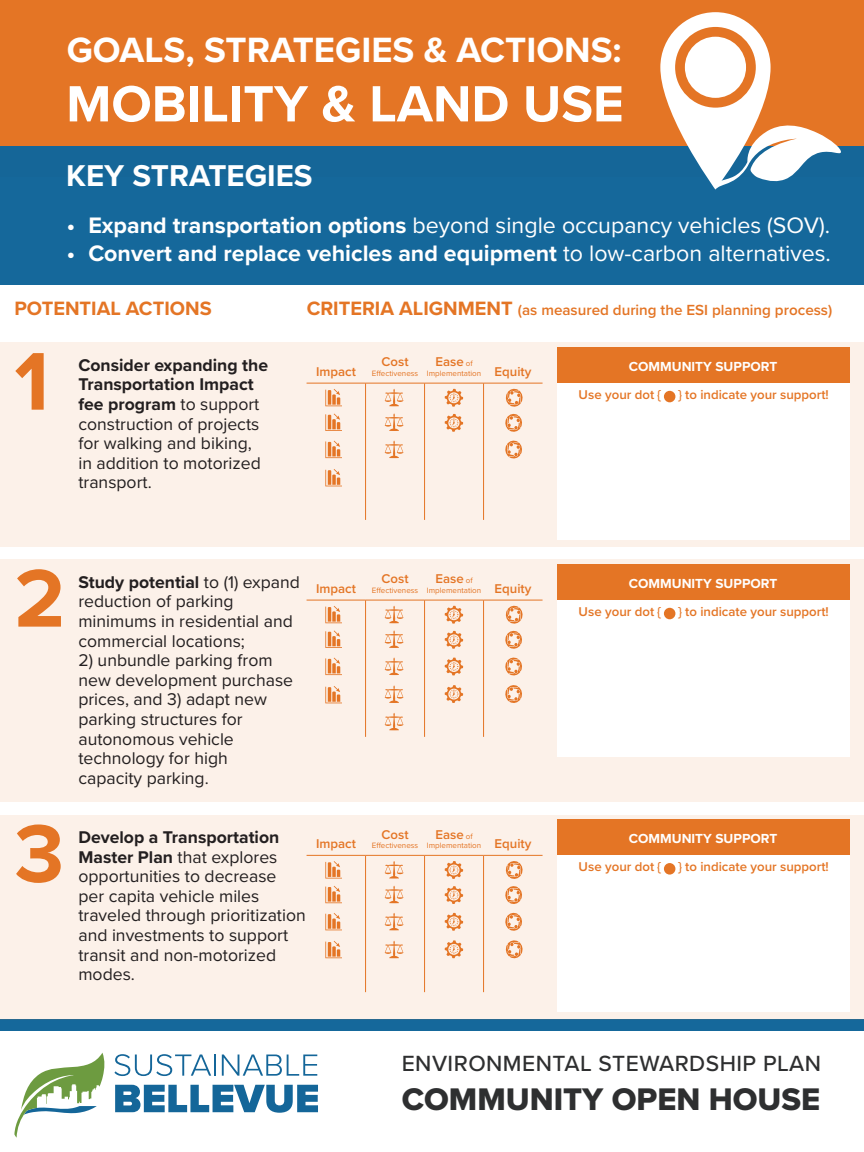
<style>
.page{position:relative;width:864px;height:1152px;background:#fff}
.page>*{position:absolute;margin:0;border:0;box-sizing:border-box;transform-origin:0 0}
.t1{font:700 84.8px "Proxima Nova";color:#e47525}
.t2{font:700 52.8px "Proxima Nova";color:#fff}
.t3{font:700 36.4px "Proxima Nova";color:#fff}
.t4{font:32.4px "Proxima Nova Extrabld";color:#2e2f30}
.t5{font:700 31.2px "Proxima Nova";color:#fff}
.t6{font:23.2px "Proxima Nova";color:#fff}
.t7{font:700 23.2px "Proxima Nova";color:#fff}
.t8{font:500 22.8px "Proxima Nova";letter-spacing:.02em;color:#2e2f30}
.t9{font:700 20px "Proxima Nova";color:#e47525}
.t10{font:17.6px/19.6px "Proxima Nova";color:#231f20}
.t11{font:600 15.2px "Proxima Nova";color:#e47525}
.t12{font:700 13.6px "Proxima Nova";color:#fff}
.t13{font:600 13.2px "Proxima Nova";color:#e47525}
.t14{font:8px "Proxima Nova";color:#e47525}
.s1{font-weight:700}
.s2{font-weight:400}
.s3{font-weight:700;font-size:20px}
.s4{font-weight:400;font-size:8px}
.s5{font-weight:600;font-size:13.2px}
</style>
<div class="page">
<svg style="left:14px;top:1053px;width:91px;height:85px"></svg>
<svg style="left:115px;top:1085px;width:203px;height:28px"></svg>
<svg style="left:114px;top:1054px;width:97px;height:22px"></svg>
<hr style="left:214px;top:1055px;width:2px;height:21px;background:#146699">
<svg style="left:222px;top:1055px;width:95px;height:21px"></svg>
<div style="left:0;top:1020px;width:864px;height:11px;background:#15689b"></div>
<div style="left:0;top:0;width:864px;height:179px;background:#156698"></div>
<div style="left:0;top:0;width:864px;height:145px;background:#e47525"></div>
<div style="left:0;top:177px;width:864px;height:107px;background:#15689b"></div>
<svg style="left:660px;top:12px;width:182px;height:178px"></svg>
<div style="left:0;top:815px;width:864px;height:205px;background:#fcf1e9"></div>
<hr style="left:365px;top:856px;width:1px;height:136px;background:#e47525">
<hr style="left:424px;top:856px;width:1px;height:136px;background:#e47525">
<hr style="left:483px;top:856px;width:1px;height:136px;background:#e47525">
<hr style="left:307px;top:855px;width:59px;height:1px;background:#e47525">
<hr style="left:366px;top:855px;width:59px;height:1px;background:#e47525">
<hr style="left:425px;top:855px;width:59px;height:1px;background:#e47525">
<hr style="left:484px;top:855px;width:59px;height:1px;background:#e47525">
<div style="left:557px;top:819px;width:293px;height:193px;background:#fff"></div>
<div style="left:557px;top:819px;width:293px;height:36px;background:#e47525"></div>
<div style="left:664px;top:863px;width:11px;height:12px;background:#e47525;border-radius:50%"></div>
<svg style="left:325px;top:861px;width:17px;height:18px"></svg>
<svg style="left:325px;top:886px;width:17px;height:17px"></svg>
<svg style="left:325px;top:913px;width:17px;height:17px"></svg>
<svg style="left:385px;top:861px;width:18px;height:18px"></svg>
<svg style="left:385px;top:886px;width:18px;height:17px"></svg>
<svg style="left:385px;top:913px;width:18px;height:17px"></svg>
<svg style="left:385px;top:941px;width:18px;height:17px"></svg>
<svg style="left:445px;top:861px;width:18px;height:18px"></svg>
<svg style="left:445px;top:886px;width:18px;height:18px"></svg>
<svg style="left:445px;top:913px;width:18px;height:18px"></svg>
<svg style="left:445px;top:940px;width:18px;height:18px"></svg>
<svg style="left:505px;top:861px;width:18px;height:43px"></svg>
<svg style="left:505px;top:912px;width:17px;height:19px"></svg>
<div style="left:0;top:560px;width:864px;height:242px;background:#fcf1e9"></div>
<hr style="left:365px;top:600px;width:1px;height:137px;background:#e47525">
<hr style="left:424px;top:600px;width:1px;height:137px;background:#e47525">
<hr style="left:483px;top:600px;width:1px;height:137px;background:#e47525">
<hr style="left:307px;top:600px;width:59px;height:1px;background:#e47525">
<hr style="left:366px;top:600px;width:59px;height:1px;background:#e47525">
<hr style="left:425px;top:600px;width:59px;height:1px;background:#e47525">
<hr style="left:484px;top:600px;width:59px;height:1px;background:#e47525">
<div style="left:557px;top:564px;width:293px;height:193px;background:#fff"></div>
<div style="left:557px;top:564px;width:293px;height:36px;background:#e47525"></div>
<div style="left:664px;top:608px;width:11px;height:11px;background:#e47525;border-radius:50%"></div>
<svg style="left:325px;top:606px;width:17px;height:17px"></svg>
<svg style="left:325px;top:630px;width:17px;height:18px"></svg>
<svg style="left:325px;top:658px;width:17px;height:17px"></svg>
<svg style="left:325px;top:686px;width:17px;height:17px"></svg>
<svg style="left:385px;top:606px;width:18px;height:17px"></svg>
<svg style="left:385px;top:630px;width:18px;height:18px"></svg>
<svg style="left:385px;top:658px;width:18px;height:17px"></svg>
<svg style="left:385px;top:685px;width:18px;height:18px"></svg>
<svg style="left:385px;top:713px;width:18px;height:17px"></svg>
<svg style="left:445px;top:606px;width:18px;height:18px"></svg>
<svg style="left:445px;top:631px;width:18px;height:18px"></svg>
<svg style="left:445px;top:658px;width:18px;height:17px"></svg>
<svg style="left:445px;top:685px;width:18px;height:18px"></svg>
<svg style="left:505px;top:605px;width:18px;height:44px"></svg>
<svg style="left:505px;top:657px;width:17px;height:19px"></svg>
<svg style="left:505px;top:685px;width:17px;height:18px"></svg>
<div style="left:0;top:343px;width:864px;height:204px;background:#fcf1e9"></div>
<hr style="left:307px;top:383px;width:59px;height:1px;background:#e47525">
<hr style="left:366px;top:383px;width:59px;height:1px;background:#e47525">
<hr style="left:425px;top:383px;width:59px;height:1px;background:#e47525">
<hr style="left:484px;top:383px;width:59px;height:1px;background:#e47525">
<hr style="left:365px;top:383px;width:1px;height:137px;background:#e47525">
<hr style="left:424px;top:383px;width:1px;height:137px;background:#e47525">
<hr style="left:483px;top:383px;width:1px;height:137px;background:#e47525">
<div style="left:557px;top:347px;width:293px;height:193px;background:#fff"></div>
<div style="left:557px;top:347px;width:293px;height:36px;background:#e47525"></div>
<div style="left:664px;top:391px;width:11px;height:11px;background:#e47525;border-radius:50%"></div>
<svg style="left:325px;top:389px;width:17px;height:17px"></svg>
<svg style="left:325px;top:414px;width:17px;height:17px"></svg>
<svg style="left:325px;top:441px;width:17px;height:17px"></svg>
<svg style="left:325px;top:469px;width:17px;height:17px"></svg>
<svg style="left:385px;top:389px;width:18px;height:17px"></svg>
<svg style="left:385px;top:414px;width:18px;height:17px"></svg>
<svg style="left:385px;top:441px;width:18px;height:17px"></svg>
<svg style="left:445px;top:389px;width:18px;height:18px"></svg>
<svg style="left:445px;top:414px;width:18px;height:18px"></svg>
<svg style="left:505px;top:388px;width:18px;height:44px"></svg>
<svg style="left:505px;top:440px;width:17px;height:19px"></svg>
<svg style="left:325px;top:941px;width:17px;height:17px"></svg>
<svg style="left:505px;top:940px;width:18px;height:19px"></svg>
<h3 class="t3" style="left:67px;top:23px;width:556px">GOALS, STRATEGIES &amp; ACTIONS:</h3>
<h2 class="t2" style="left:66px;top:64px;width:559px">MOBILITY &amp; LAND USE</h2>
<h3 class="t5" style="left:66px;top:153px;width:248px">KEY STRATEGIES</h3>
<h3 class="t6" style="left:67px;top:208px;width:765px"><span class="s1">• Expand transportation options</span> beyond single occupancy vehicles (SOV).</h3>
<h3 class="t7" style="left:67px;top:236px;width:766px">• Convert and replace vehicles and equipment <span class="s2">to low-carbon alternatives.</span></h3>
<p class="t9" style="left:14px;top:293px;width:199px">POTENTIAL ACTIONS</p>
<p class="t11" style="left:307px;top:298px;width:527px"><span class="s3">CRITERIA ALIGNMENT</span> (as measured during the ESI planning process)</p>
<h1 class="t1" style="left:14px;top:318px;width:36px">1</h1>
<p class="t10" style="left:78px;top:354px;width:191px"><span class="s1">Consider expanding the<br>Transportation Impact fee program</span> to support construction of projects for walking and biking, in addition to motorized transport.</p>
<p class="t13" style="left:316px;top:362px;width:41px">Impact</p>
<p class="t13" style="left:382px;top:352px;width:29px">Cost</p>
<p class="t14" style="left:372px;top:367px;width:48px">Effectiveness</p>
<p class="t13" style="left:435px;top:352px;width:39px">Ease <span class="s4">of</span></p>
<p class="t14" style="left:427px;top:367px;width:106px">Implementation <span class="s5">Equity</span></p>
<p class="t12" style="left:629px;top:356px;width:150px">COMMUNITY SUPPORT</p>
<p class="t13" style="left:579px;top:385px;width:84px">Use your dot {</p>
<p class="t13" style="left:678px;top:385px;width:152px">} to indicate your support!</p>
<h1 class="t1" style="left:14px;top:535px;width:52px">2</h1>
<h1 class="t1" style="left:14px;top:790px;width:51px">3</h1>
<p class="t10" style="left:78px;top:571px;width:223px"><span class="s1">Study potential</span> to (1) expand reduction of parking minimums in residential and commercial locations;</p>
<p class="t10" style="left:78px;top:650px;width:216px">2) unbundle parking from new development purchase prices, and 3) adapt new parking structures for autonomous vehicle technology for high capacity parking.</p>
<p class="t13" style="left:316px;top:579px;width:41px">Impact</p>
<p class="t13" style="left:382px;top:569px;width:29px">Cost</p>
<p class="t14" style="left:372px;top:584px;width:48px">Effectiveness</p>
<p class="t13" style="left:435px;top:569px;width:39px">Ease <span class="s4">of</span></p>
<p class="t14" style="left:427px;top:584px;width:106px">Implementation <span class="s5">Equity</span></p>
<p class="t10" style="left:78px;top:827px;width:229px"><span class="s1">Develop a Transportation<br>Master Plan</span> that explores opportunities to decrease per capita vehicle miles traveled through prioritization and investments to support transit and non-motorized modes.</p>
<p class="t13" style="left:316px;top:834px;width:41px">Impact</p>
<p class="t13" style="left:382px;top:824px;width:29px">Cost</p>
<p class="t14" style="left:372px;top:840px;width:48px">Effectiveness</p>
<p class="t13" style="left:435px;top:824px;width:39px">Ease <span class="s4">of</span></p>
<p class="t14" style="left:427px;top:840px;width:106px">Implementation <span class="s5">Equity</span></p>
<p class="t12" style="left:629px;top:573px;width:150px">COMMUNITY SUPPORT</p>
<p class="t13" style="left:579px;top:602px;width:84px">Use your dot {</p>
<p class="t13" style="left:678px;top:602px;width:152px">} to indicate your support!</p>
<p class="t12" style="left:629px;top:828px;width:150px">COMMUNITY SUPPORT</p>
<p class="t13" style="left:579px;top:857px;width:84px">Use your dot {</p>
<p class="t13" style="left:678px;top:857px;width:152px">} to indicate your support!</p>
<p class="t8" style="left:402px;top:1046px;width:421px">ENVIRONMENTAL STEWARDSHIP PLAN</p>
<h3 class="t4" style="left:402px;top:1075px;width:420px">COMMUNITY OPEN HOUSE</h3>
</div>
